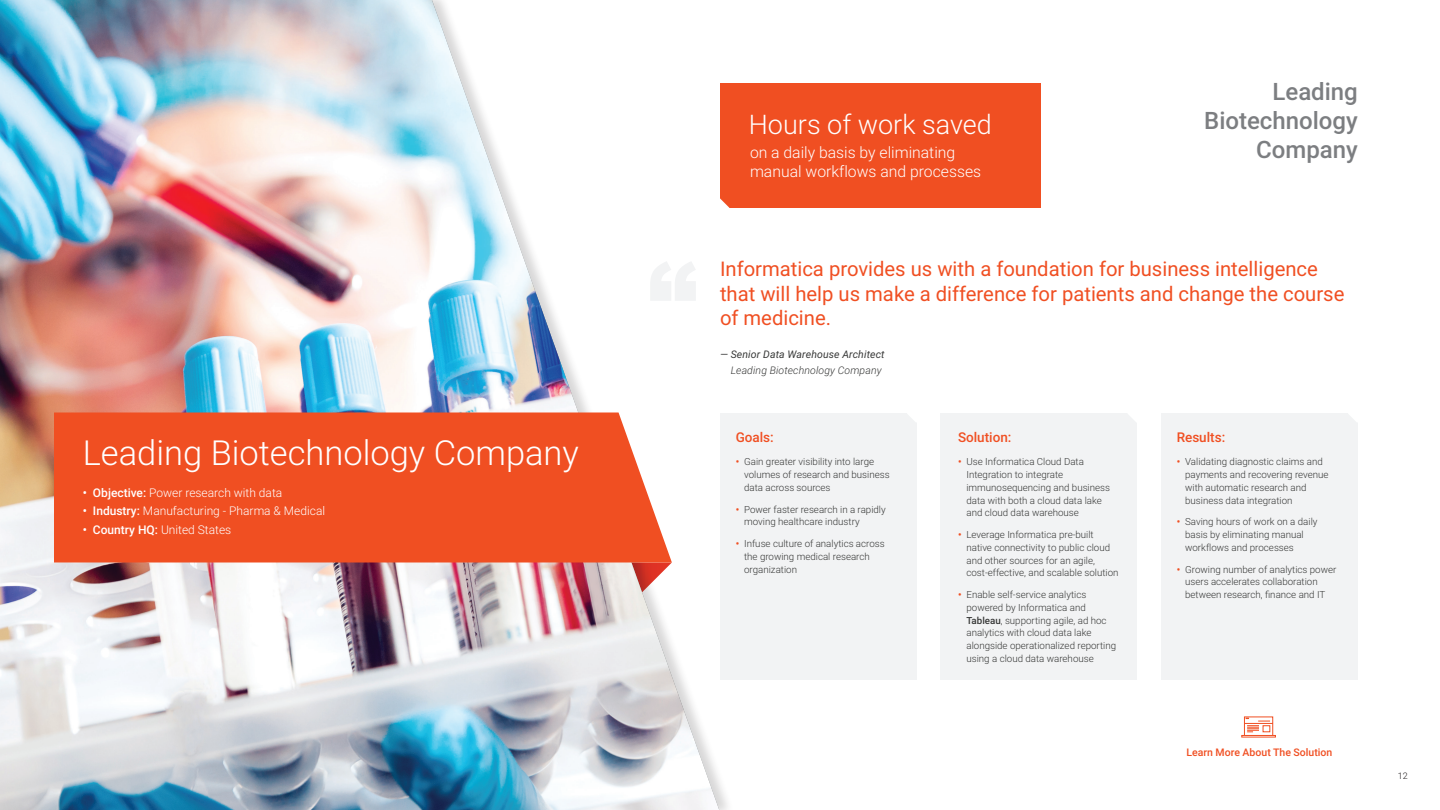
<style>
.page{position:relative;width:1440px;height:810px;background:#fff}
.page>*{position:absolute;margin:0;border:0;box-sizing:border-box;transform-origin:0 0}
.t1{font:300 34.5px "Roboto";color:#fff}
.t2{font:300 27px "Roboto";color:#fff}
.t3{font:500 24px/28.8px "Roboto";color:#7c7e81;text-align:right}
.t4{font:20.25px/24.3px "Roboto";color:#f04f22}
.t5{font:300 15.75px/18.9px "Roboto";color:#fff}
.t6{font:500 13.5px "Roboto";color:#f04f22}
.t7{font:300 12px "Roboto";color:#fff}
.t8{font:italic 10.5px "Roboto";letter-spacing:.01em;color:#373837}
.t9{font:italic 300 10.5px "Roboto";letter-spacing:.01em;color:#373837}
.t10{font:500 10.5px "Roboto";color:#f04f22}
.t11{font:300 9.75px/12.8px "Roboto";color:#373837}
.t12{font:300 9px "Roboto";color:#231f20}
.s1{font-weight:500}
.s2{font-weight:700;color:#f04f22}
</style>
<div class="page">
<img style="left:0;top:0;width:719px;height:810px">
<div style="left:1161px;top:413px;width:196px;height:267px;background:#f2f3f4"></div>
<div style="left:941px;top:413px;width:196px;height:267px;background:#f2f3f4"></div>
<div style="left:720px;top:413px;width:196px;height:267px;background:#f2f3f4"></div>
<div style="left:54px;top:412px;width:618px;height:150px;background:#f04f22"></div>
<svg style="left:907px;top:413px;width:9px;height:9px"></svg>
<svg style="left:1128px;top:413px;width:9px;height:9px"></svg>
<svg style="left:1348px;top:413px;width:9px;height:9px"></svg>
<div style="left:720px;top:83px;width:320px;height:125px;background:#f04f22"></div>
<svg style="left:650px;top:261px;width:46px;height:40px"></svg>
<svg style="left:711px;top:198px;width:18px;height:19px"></svg>
<svg style="left:1244px;top:718px;width:29px;height:15px"></svg>
<div style="left:1242px;top:735px;width:34px;height:2px;background:#fff;border:1px solid #f04f22"></div>
<h1 class="t1" style="left:83px;top:428px;width:498px">Leading Biotechnology Company</h1>
<p class="t7" style="left:83px;top:484px;width:201px"><span class="s1">• Objective:</span> Power research with data</p>
<p class="t7" style="left:83px;top:503px;width:244px"><span class="s1">• Industry:</span> Manufacturing - Pharma &amp; Medical</p>
<p class="t7" style="left:83px;top:522px;width:150px"><span class="s1">• Country HQ:</span> United States</p>
<h2 class="t2" style="left:749px;top:106px;width:245px">Hours of work saved</h2>
<h3 class="t5" style="left:750px;top:142px;width:233px">on a daily basis by eliminating manual workflows and processes</h3>
<h3 class="t3" style="left:1204px;top:76px;width:155px">Leading<br>Biotechnology<br>Company</h3>
<h3 class="t4" style="left:720px;top:256px;width:626px">Informatica provides us with a foundation for business intelligence that will help us make a difference for patients and change the course of medicine.</h3>
<p class="t8" style="left:720px;top:347px;width:166px">— Senior Data Warehouse Architect</p>
<p class="t9" style="left:731px;top:363px;width:152px">Leading Biotechnology Company</p>
<h3 class="t6" style="left:736px;top:428px;width:40px">Goals:</h3>
<p class="t11" style="left:744px;top:455px;width:147px;text-indent:-8px"><span class="s2">•</span> Gain greater visibility into large volumes of research and business data across sources</p>
<p class="t11" style="left:744px;top:502px;width:143px;text-indent:-8px"><span class="s2">•</span> Power faster research in a rapidly moving healthcare industry</p>
<p class="t11" style="left:744px;top:537px;width:142px;text-indent:-8px"><span class="s2">•</span> Infuse culture of analytics across the growing medical research organization</p>
<h3 class="t6" style="left:958px;top:428px;width:55px">Solution:</h3>
<p class="t11" style="left:966px;top:455px;width:145px;text-indent:-8px"><span class="s2">•</span> Use Informatica Cloud Data<br>Integration to integrate immunosequencing and business data with both a cloud data lake and cloud data warehouse</p>
<p class="t11" style="left:966px;top:528px;width:154px;text-indent:-8px"><span class="s2">•</span> Leverage Informatica pre-built native connectivity to public cloud and other sources for an agile, cost-effective, and scalable solution</p>
<p class="t11" style="left:966px;top:588px;width:151px;text-indent:-8px"><span class="s2">•</span> Enable self-service analytics powered by Informatica and<br><span class="s1">Tableau</span>, supporting agile, ad hoc analytics with cloud data lake alongside operationalized reporting using a cloud data warehouse</p>
<h3 class="t6" style="left:1177px;top:428px;width:50px">Results:</h3>
<p class="t11" style="left:1185px;top:455px;width:145px;text-indent:-8px"><span class="s2">•</span> Validating diagnostic claims and payments and recovering revenue with automatic research and business data integration</p>
<p class="t11" style="left:1185px;top:515px;width:134px;text-indent:-8px"><span class="s2">•</span> Saving hours of work on a daily basis by eliminating manual workflows and processes</p>
<p class="t11" style="left:1185px;top:562px;width:153px;text-indent:-8px"><span class="s2">•</span> Growing number of analytics power users accelerates collaboration between research, finance and IT</p>
<p class="t10" style="left:1186px;top:745px;width:147px">Learn More About The Solution</p>
<p class="t12" style="left:1398px;top:770px;width:11px">12</p>
</div>
